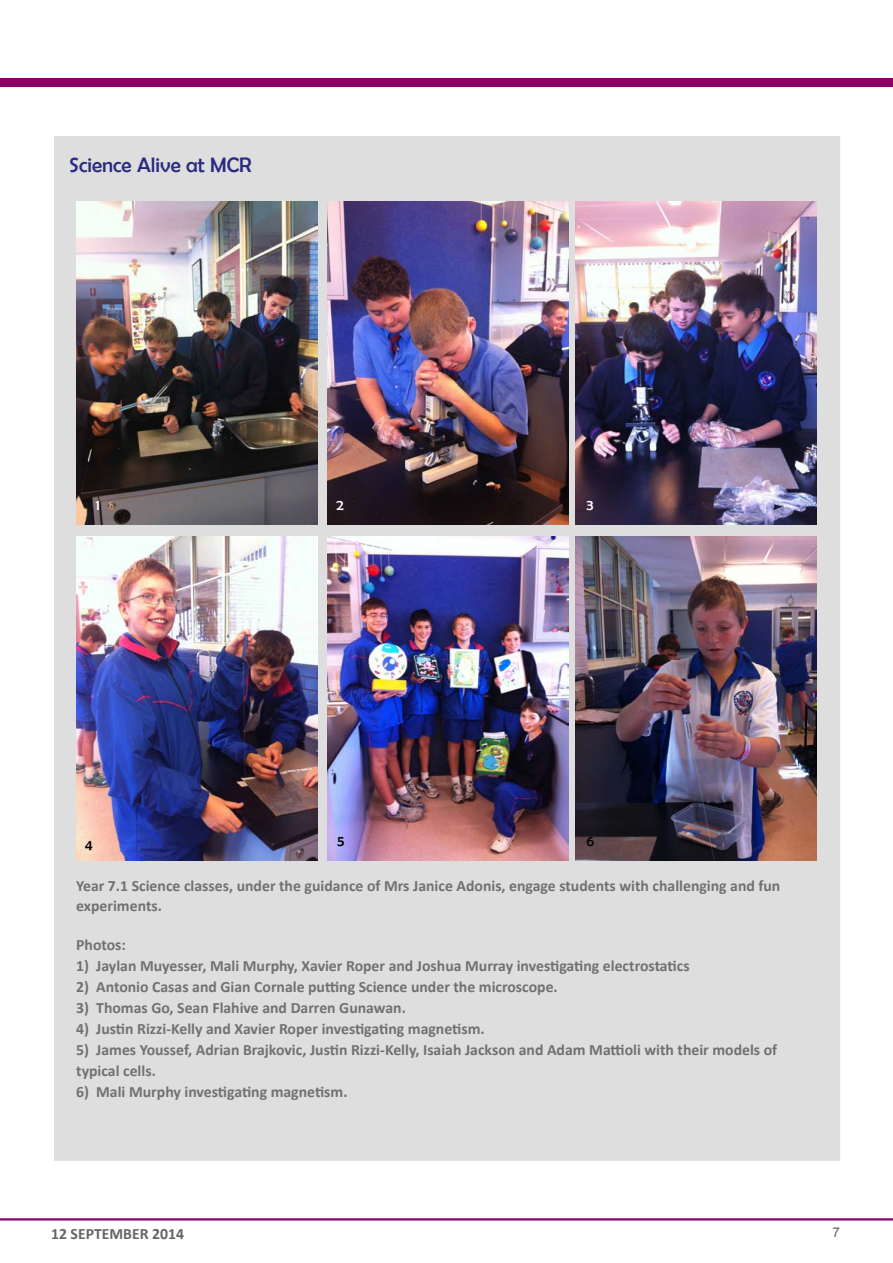
<style>
.page{position:relative;width:893px;height:1263px;background:#fff}
.page>*{position:absolute;margin:0;border:0;box-sizing:border-box;transform-origin:0 0}
.t1{font:21px "Berlin Sans FB";color:#2a2a82}
.t2{font:700 15.75px/19.5px "Calibri";color:#707172}
.t3{font:700 15.75px "Calibri";color:#646567}
.t4{font:15px "Berlin Sans FB";color:#fff}
.t5{font:15px "Berlin Sans FB";color:#000}
.t6{font:13.5px "Arial";color:#646567}
</style>
<div class="page">
<div style="left:0;top:79px;width:893px;height:8px;background:#8a0066"></div>
<hr style="left:0;top:1218px;width:893px;height:2px;background:#8a0066">
<div style="left:54px;top:136px;width:786px;height:1025px;background:#dededf"></div>
<img style="left:76px;top:201px;width:242px;height:323px">
<img style="left:327px;top:201px;width:242px;height:323px">
<img style="left:575px;top:201px;width:242px;height:323px">
<img style="left:76px;top:537px;width:242px;height:323px">
<img style="left:327px;top:537px;width:242px;height:323px">
<img style="left:575px;top:537px;width:242px;height:323px">
<h1 class="t1" style="left:69px;top:153px;width:184px">Science Alive at MCR</h1>
<p class="t4" style="left:96px;top:496px;width:6px">1</p>
<p class="t4" style="left:336px;top:496px;width:9px">2</p>
<p class="t4" style="left:586px;top:496px;width:9px">3</p>
<p class="t5" style="left:85px;top:837px;width:9px">4</p>
<p class="t5" style="left:338px;top:832px;width:9px">5</p>
<p class="t5" style="left:586px;top:832px;width:9px">6</p>
<p class="t2" style="left:76px;top:876px;width:706px">Year 7.1 Science classes, under the guidance of Mrs Janice Adonis, engage students with challenging and fun experiments.</p>
<p class="t2" style="left:76px;top:934px;width:51px">Photos:</p>
<p class="t2" style="left:76px;top:955px;width:615px">1) Jaylan Muyesser, Mali Murphy, Xavier Roper and Joshua Murray investigating electrostatics</p>
<p class="t2" style="left:76px;top:976px;width:483px">2) Antonio Casas and Gian Cornale putting Science under the microscope.</p>
<p class="t2" style="left:76px;top:997px;width:331px">3) Thomas Go, Sean Flahive and Darren Gunawan.</p>
<p class="t2" style="left:76px;top:1018px;width:410px">4) Justin Rizzi-Kelly and Xavier Roper investigating magnetism.</p>
<p class="t2" style="left:76px;top:1039px;width:703px;line-height:21px">5) James Youssef, Adrian Brajkovic, Justin Rizzi-Kelly, Isaiah Jackson and Adam Mattioli with their models of typical cells.</p>
<p class="t2" style="left:76px;top:1081px;width:273px">6) Mali Murphy investigating magnetism.</p>
<p class="t3" style="left:51px;top:1223px;width:135px">12 SEPTEMBER 2014</p>
<p class="t6" style="left:832px;top:1223px;width:9px">7</p>
</div>
